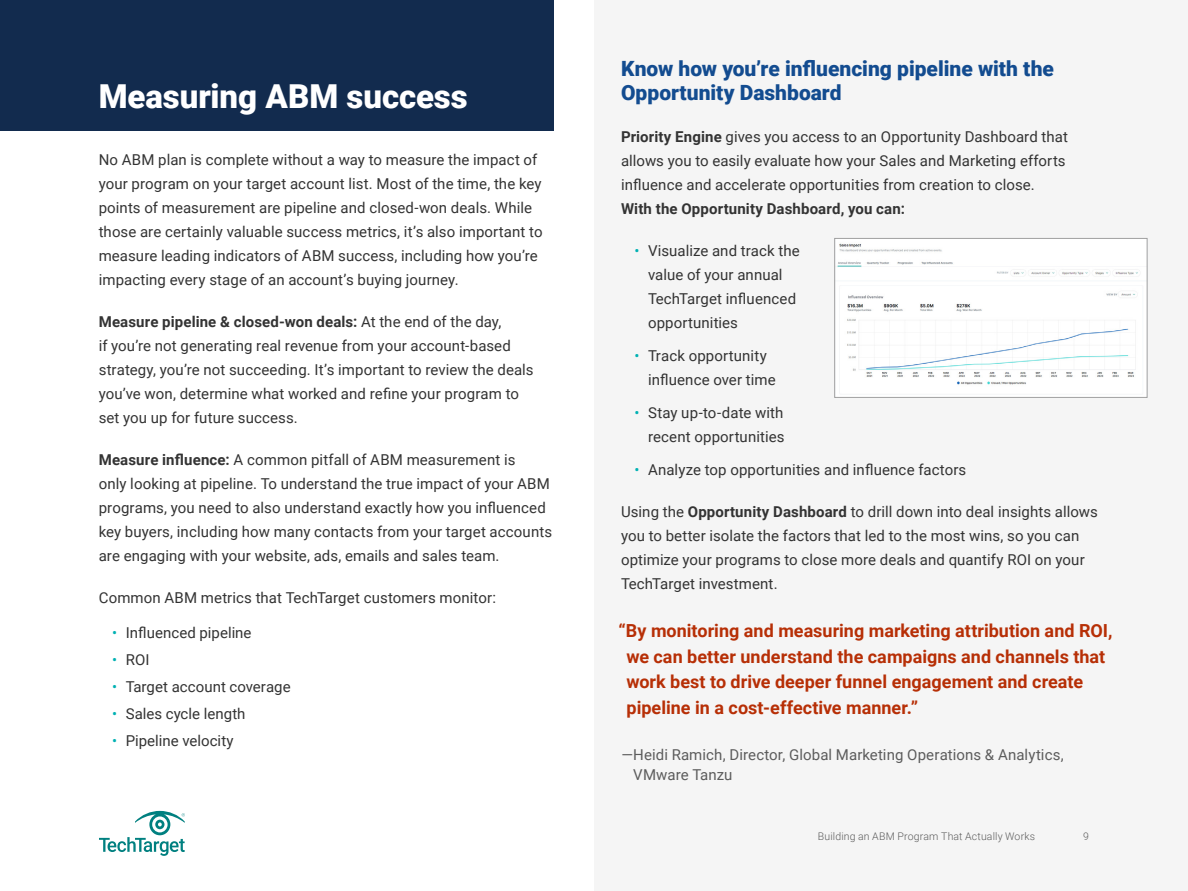
<style>
.page{position:relative;width:1188px;height:891px;background:#fff}
.page>*{position:absolute;margin:0;border:0;box-sizing:border-box;transform-origin:0 0}
.t1{font:900 33px "Roboto";color:#fff}
.t2{font:900 21px/24px "Roboto";color:#134c90}
.t3{font:700 18px/25.5px "Roboto";color:#b72f06}
.t4{font:15px/24px "Roboto";letter-spacing:.005em;color:#333}
.t5{font:15px/19.5px "Roboto";letter-spacing:.005em;color:#5c5c5c}
.t6{font:700 15px "Roboto";letter-spacing:.01em;color:#333}
.t7{font:300 10.5px "Roboto";letter-spacing:.015em;color:#5c5c5c}
.s1{font-weight:700}
.s2{color:#00b1b3}
</style>
<div class="page">
<svg style="left:99px;top:811px;width:86px;height:45px"></svg>
<div style="left:594px;top:0;width:594px;height:891px;background:#f5f5f5"></div>
<img style="left:837px;top:243px;width:301px;height:142px">
<div style="left:834px;top:238px;width:314px;height:160px;border:1px solid #a0a0a0"></div>
<div style="left:0;top:0;width:554px;height:130px;background:#122b4e"></div>
<h1 class="t1" style="left:99px;top:73px;width:371px">Measuring ABM success</h1>
<p class="t4" style="left:99px;top:147px;width:445px">No ABM plan is complete without a way to measure the impact of your program on your target account list. Most of the time, the key points of measurement are pipeline and closed-won deals. While those are certainly valuable success metrics, it’s also important to measure leading indicators of ABM success, including how you’re impacting every stage of an account’s buying journey.</p>
<p class="t4" style="left:99px;top:309px;width:436px"><span class="s1">Measure pipeline &amp; closed-won deals:</span> At the end of the day,<br>if you’re not generating real revenue from your account-based strategy, you’re not succeeding. It’s important to review the deals you’ve won, determine what worked and refine your program to set you up for future success.</p>
<p class="t4" style="left:99px;top:447px;width:455px"><span class="s1">Measure influence:</span> A common pitfall of ABM measurement is<br>only looking at pipeline. To understand the true impact of your ABM programs, you need to also understand exactly how you influenced key buyers, including how many contacts from your target accounts are engaging with your website, ads, emails and sales team.</p>
<p class="t4" style="left:99px;top:585px;width:399px">Common ABM metrics that TechTarget customers monitor:</p>
<p class="t4" style="left:112px;top:620px;width:141px"><span class="s2">•</span> Influenced pipeline</p>
<p class="t4" style="left:112px;top:647px;width:39px"><span class="s2">•</span> ROI</p>
<p class="t4" style="left:112px;top:674px;width:180px"><span class="s2">•</span> Target account coverage</p>
<p class="t4" style="left:112px;top:701px;width:135px"><span class="s2">•</span> Sales cycle length</p>
<p class="t4" style="left:112px;top:728px;width:123px"><span class="s2">•</span> Pipeline velocity</p>
<h2 class="t2" style="left:621px;top:56px;width:434px">Know how you’re influencing pipeline with the<br>Opportunity Dashboard</h2>
<p class="t4" style="left:621px;top:124px;width:449px"><span class="s1">Priority Engine</span> gives you access to an Opportunity Dashboard that allows you to easily evaluate how your Sales and Marketing efforts influence and accelerate opportunities from creation to close.</p>
<p class="t6" style="left:621px;top:198px;width:286px">With the Opportunity Dashboard, you can:</p>
<p class="t4" style="left:648px;top:238px;width:153px;text-indent:-14px"><span class="s2">•</span> Visualize and track the value of your annual<br>TechTarget influenced opportunities</p>
<p class="t4" style="left:648px;top:343px;width:129px;text-indent:-14px"><span class="s2">•</span> Track opportunity influence over time</p>
<p class="t4" style="left:634px;top:400px;width:152px;text-align:right"><span class="s2">•</span> Stay up-to-date with recent opportunities</p>
<p class="t4" style="left:634px;top:457px;width:333px"><span class="s2">•</span> Analyze top opportunities and influence factors</p>
<p class="t4" style="left:621px;top:499px;width:478px">Using the <span class="s1">Opportunity Dashboard</span> to drill down into deal insights allows you to better isolate the factors that led to the most wins, so you can optimize your programs to close more deals and quantify ROI on your TechTarget investment.</p>
<p class="t3" style="left:626px;top:617px;width:488px;text-indent:-8px">“By monitoring and measuring marketing attribution and ROI, we can better understand the campaigns and channels that work best to drive deeper funnel engagement and create pipeline in a cost-effective manner.”</p>
<p class="t5" style="left:633px;top:745px;width:432px;text-indent:-12px">—Heidi Ramich, Director, Global Marketing Operations &amp; Analytics,<br>VMware Tanzu</p>
<p class="t7" style="left:818px;top:829px;width:219px">Building an ABM Program That Actually Works</p>
<p class="t7" style="left:1083px;top:829px;width:7px">9</p>
</div>
